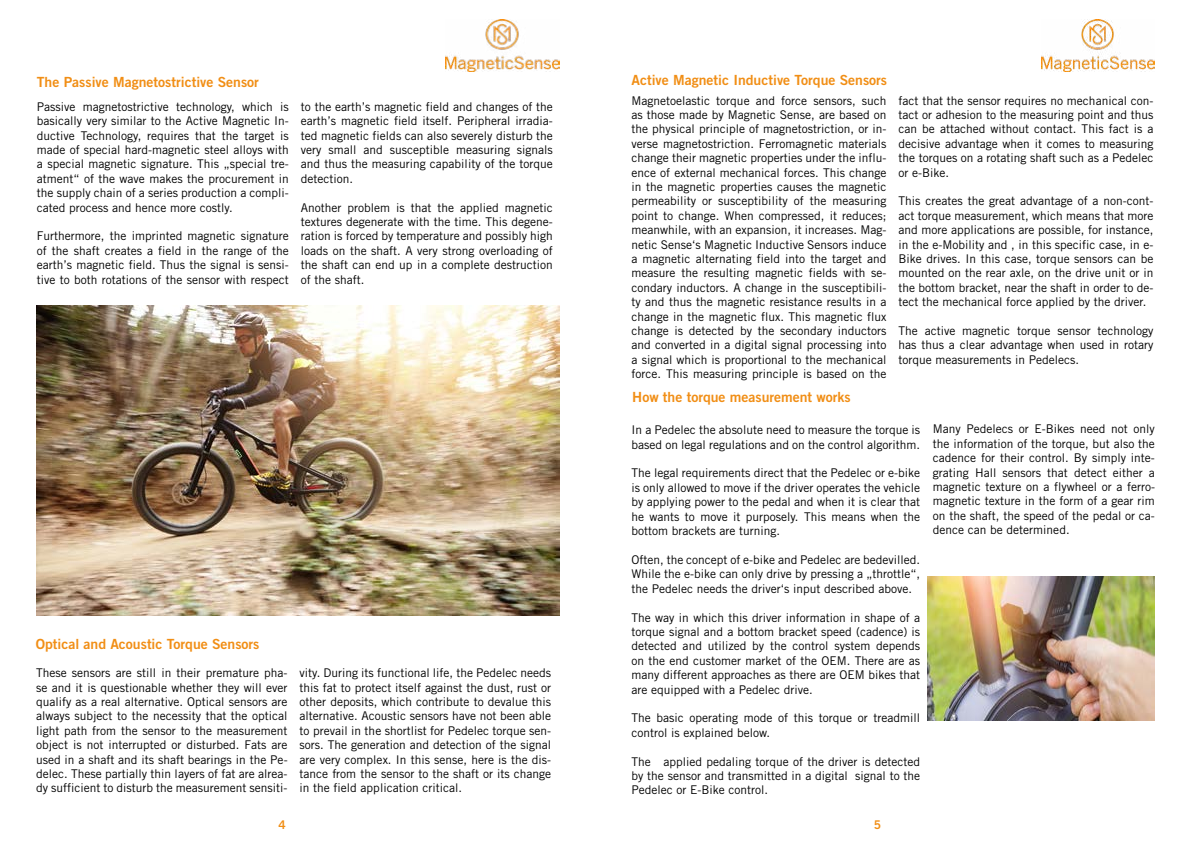
<style>
.page{position:relative;width:1191px;height:842px;background:#fff}
.page>*{position:absolute;margin:0;border:0;box-sizing:border-box;transform-origin:0 0}
.t1{font:14px "Trade Gothic Bold Two";color:#f18e15}
.t2{font:12px/14.4px "Trade Gothic";color:#000;text-align:justify}
.t3{font:12px "Trade Gothic Bold Two";color:#f18e15}
</style>
<div class="page">
<img style="left:446px;top:20px;width:113px;height:52px">
<img style="left:1041px;top:20px;width:114px;height:52px">
<img style="left:36px;top:305px;width:523px;height:311px">
<img style="left:927px;top:577px;width:228px;height:143px">
<p class="t1" style="left:37px;top:74px;width:223px">The Passive Magnetostrictive Sensor</p>
<p class="t2" style="left:37px;top:99px;width:253px">Passive magnetostrictive technology, which is basically very similar to the Active Magnetic In&shy;ductive Technology, requires that the target is made of special hard-magnetic steel alloys with a special magnetic signature. This „special tre&shy;atment“ of the wave makes the procurement in the supply chain of a series production a compli&shy;cated process and hence more costly.</p>
<p class="t2" style="left:37px;top:229px;width:253px">Furthermore, the imprinted magnetic signature of the shaft creates a field in the range of the earth’s magnetic field. Thus the signal is sensi&shy;tive to both rotations of the sensor with respect</p>
<p class="t2" style="left:301px;top:99px;width:253px">to the earth’s magnetic field and changes of the earth’s magnetic field itself. Peripheral irradia&shy;ted magnetic fields can also severely disturb the very small and susceptible measuring signals and thus the measuring capability of the torque detection.</p>
<p class="t2" style="left:301px;top:200px;width:253px">Another problem is that the applied magnetic textures degenerate with the time. This degene&shy;ration is forced by temperature and possibly high loads on the shaft. A very strong overloading of the shaft can end up in a complete destruction of the shaft.</p>
<p class="t1" style="left:36px;top:636px;width:225px">Optical and Acoustic Torque Sensors</p>
<p class="t2" style="left:36px;top:666px;width:253px">These sensors are still in their premature pha&shy;se and it is questionable whether they will ever qualify as a real alternative. Optical sensors are always subject to the necessity that the optical light path from the sensor to the measurement object is not interrupted or disturbed. Fats are used in a shaft and its shaft bearings in the Pe&shy;delec. These partially thin layers of fat are alrea&shy;dy sufficient to disturb the measurement sensiti-</p>
<p class="t2" style="left:300px;top:666px;width:253px">vity. During its functional life, the Pedelec needs this fat to protect itself against the dust, rust or other deposits, which contribute to devalue this alternative. Acoustic sensors have not been able to prevail in the shortlist for Pedelec torque sen&shy;sors. The generation and detection of the signal are very complex. In this sense, here is the dis&shy;tance from the sensor to the shaft or its change in the field application critical.</p>
<p class="t1" style="left:631px;top:71px;width:257px">Active Magnetic Inductive Torque Sensors</p>
<p class="t2" style="left:631px;top:93px;width:256px">Magnetoelastic torque and force sensors, such as those made by Magnetic Sense, are based on the physical principle of magnetostriction, or in&shy;verse magnetostriction. Ferromagnetic materials change their magnetic properties under the influ&shy;ence of external mechanical forces. This change in the magnetic properties causes the magnetic permeability or susceptibility of the measuring point to change. When compressed, it reduces; meanwhile, with an expansion, it increases. Mag&shy;netic Sense‘s Magnetic Inductive Sensors induce a magnetic alternating field into the target and measure the resulting magnetic fields with se&shy;condary inductors. A change in the susceptibili&shy;ty and thus the magnetic resistance results in a change in the magnetic flux. This magnetic flux change is detected by the secondary inductors and converted in a digital signal processing into a signal which is proportional to the mechanical force. This measuring principle is based on the</p>
<p class="t2" style="left:898px;top:93px;width:256px">fact that the sensor requires no mechanical con&shy;tact or adhesion to the measuring point and thus can be attached without contact. This fact is a decisive advantage when it comes to measuring the torques on a rotating shaft such as a Pedelec or e-Bike.</p>
<p class="t2" style="left:898px;top:194px;width:256px">This creates the great advantage of a non-cont&shy;act torque measurement, which means that more and more applications are possible, for instance, in the e-Mobility and , in this specific case, in e-Bike drives. In this case, torque sensors can be mounted on the rear axle, on the drive unit or in the bottom bracket, near the shaft in order to de&shy;tect the mechanical force applied by the driver.</p>
<p class="t2" style="left:898px;top:323px;width:256px">The active magnetic torque sensor technology has thus a clear advantage when used in rotary torque measurements in Pedelecs.</p>
<p class="t1" style="left:632px;top:389px;width:220px">How the torque measurement works</p>
<p class="t2" style="left:631px;top:423px;width:290px">In a Pedelec the absolute need to measure the torque is based on legal regulations and on the control algorithm.</p>
<p class="t2" style="left:631px;top:466px;width:290px">The legal requirements direct that the Pedelec or e-bike is only allowed to move if the driver operates the vehicle by applying power to the pedal and when it is clear that he wants to move it purposely. This means when the bottom brackets are turning.</p>
<p class="t2" style="left:631px;top:552px;width:290px">Often, the concept of e-bike and Pedelec are bedevilled.<br>While the e-bike can only drive by pressing a „throttle“, the Pedelec needs the driver‘s input described above.</p>
<p class="t2" style="left:631px;top:610px;width:290px">The way in which this driver information in shape of a torque signal and a bottom bracket speed (cadence) is detected and utilized by the control system depends on the end customer market of the OEM. There are as many different approaches as there are OEM bikes that are equipped with a Pedelec drive.</p>
<p class="t2" style="left:631px;top:711px;width:290px">The basic operating mode of this torque or treadmill control is explained below.</p>
<p class="t2" style="left:631px;top:754px;width:290px">The applied pedaling torque of the driver is detected by the sensor and transmitted in a digital signal to the Pedelec or E-Bike control.</p>
<p class="t2" style="left:933px;top:422px;width:223px">Many Pedelecs or E-Bikes need not only the information of the torque, but also the cadence for their control. By simply inte&shy;grating Hall sensors that detect either a magnetic texture on a flywheel or a ferro&shy;magnetic texture in the form of a gear rim on the shaft, the speed of the pedal or ca&shy;dence can be determined.</p>
<p class="t3" style="left:278px;top:817px;width:9px">4</p>
<p class="t3" style="left:874px;top:817px;width:9px">5</p>
</div>
